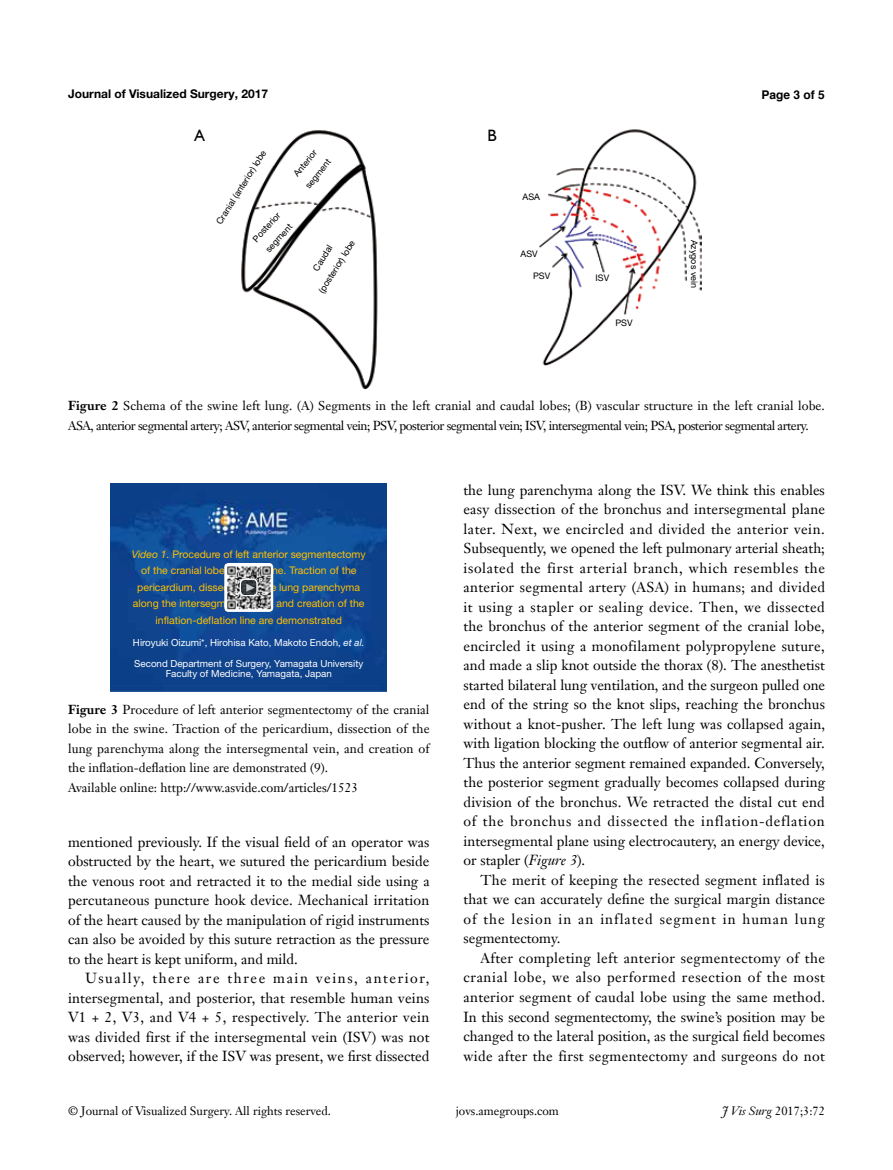
<style>
.page{position:relative;width:893px;height:1170px;background:#fff}
.page>*{position:absolute;margin:0;border:0;box-sizing:border-box;transform-origin:0 0}
.t1{font:16.5px "Humanist 521 BT";color:#000}
.t2{font:14.25px/19.5px "Janson Text LT";color:#000;text-align:justify}
.t3{font:12.75px/19.5px "Janson Text LT";color:#000}
.t4{font:12.75px/19.5px "Janson Text LT";letter-spacing:-.04em;color:#000}
.t5{font:12px "Janson Text LT";color:#000}
.t6{font:700 12px "Helvetica Neue LT Pro";color:#000}
.t7{font:700 12px "Helvetica";color:#000}
.t8{font:11.55px "Times New Roman";color:#fff}
.t9{font:10.5px/16.5px "Helvetica Neue LT Pro";color:#ffc000;text-align:center}
.t10{font:9.75px/20.5px "Helvetica Neue LT Pro";color:#fff}
.t11{font:9px/16.5px "Helvetica Neue LT Pro";color:#000}
.s1{font-weight:700}
.s2{font-style:italic}
</style>
<div class="page">
<img style="left:241px;top:130px;width:137px;height:260px">
<img style="left:539px;top:129px;width:163px;height:237px">
<img style="left:111px;top:483px;width:276px;height:208px">
<div style="left:224px;top:563px;width:49px;height:49px;background:#fff;border-radius:4px"></div>
<img style="left:225px;top:564px;width:46px;height:46px">
<svg style="left:240px;top:579px;width:17px;height:16px"></svg>
<div style="left:240px;top:579px;width:17px;height:16px;border:1px solid #fff;border-radius:4px"></div>
<p class="t6" style="left:68px;top:86px;width:202px">Journal of Visualized Surgery, 2017</p>
<p class="t1" style="left:194px;top:125px;width:12px">A</p>
<p class="t1" style="left:487px;top:125px;width:11px">B</p>
<p class="t11" style="left:211px;top:219px;width:87px;rotate:-58deg">Cranial (anterior) lobe</p>
<p class="t11" style="left:288px;top:171px;width:36px;rotate:-51deg">Anterior segment</p>
<p class="t11" style="left:248px;top:235px;width:38px;rotate:-48deg">Posterior segment</p>
<p class="t11" style="left:300px;top:279px;width:62px;text-align:center;rotate:-58deg">Caudal (posterior) lobe</p>
<p class="t11" style="left:523px;top:189px;width:19px">ASA</p>
<p class="t11" style="left:520px;top:245px;width:19px">ASV</p>
<p class="t11" style="left:533px;top:267px;width:19px">PSV</p>
<p class="t11" style="left:595px;top:269px;width:15px">ISV</p>
<p class="t11" style="left:615px;top:314px;width:19px">PSV</p>
<p class="t11" style="left:703px;top:239px;width:50px;rotate:90deg">Azygos vein</p>
<p class="t7" style="left:762px;top:85px;width:65px">Page 3 of 5</p>
<p class="t4" style="left:68px;top:396px;width:758px"><span class="s1">Figure 2</span> Schema of the swine left lung. (A) Segments in the left cranial and caudal lobes; (B) vascular structure in the left cranial lobe.<br>ASA, anterior segmental artery; ASV, anterior segmental vein; PSV, posterior segmental vein; ISV, intersegmental vein; PSA, posterior segmental artery.</p>
<p class="t9" style="left:132px;top:545px;width:235px"><span class="s2">Video 1.</span> Procedure of left anterior segmentectomy of the cranial lobe in the swine. Traction of the pericardium, dissection of the lung parenchyma along the intersegmental vein, and creation of the inflation-deflation line are demonstrated</p>
<p class="t10" style="left:133px;top:632px;width:233px">Hiroyuki Oizumi*, Hirohisa Kato, Makoto Endoh, <span class="s2">et al.<br></span>Second Department of Surgery, Yamagata University</p>
<p class="t10" style="left:166px;top:662px;width:168px">Faculty of Medicine, Yamagata, Japan</p>
<p class="t8" style="left:259px;top:581px;width:13px;rotate:90deg">▲</p>
<p class="t3" style="left:68px;top:699px;width:363px"><span class="s1">Figure 3</span> Procedure of left anterior segmentectomy of the cranial lobe in the swine. Traction of the pericardium, dissection of the lung parenchyma along the intersegmental vein, and creation of the inflation-deflation line are demonstrated (9).<br>Available online: http://www.asvide.com/articles/1523</p>
<p class="t2" style="left:68px;top:831px;width:363px">mentioned previously. If the visual field of an operator was obstructed by the heart, we sutured the pericardium beside the venous root and retracted it to the medial side using a percutaneous puncture hook device. Mechanical irritation of the heart caused by the manipulation of rigid instruments can also be avoided by this suture retraction as the pressure to the heart is kept uniform, and mild.</p>
<p class="t2" style="left:68px;top:968px;width:363px;text-indent:17px">Usually, there are three main veins, anterior, intersegmental, and posterior, that resemble human veins V1 + 2, V3, and V4 + 5, respectively. The anterior vein was divided first if the intersegmental vein (ISV) was not observed; however, if the ISV was present, we first dissected</p>
<p class="t2" style="left:463px;top:480px;width:363px">the lung parenchyma along the ISV. We think this enables easy dissection of the bronchus and intersegmental plane later. Next, we encircled and divided the anterior vein.<br>Subsequently, we opened the left pulmonary arterial sheath; isolated the first arterial branch, which resembles the anterior segmental artery (ASA) in humans; and divided it using a stapler or sealing device. Then, we dissected the bronchus of the anterior segment of the cranial lobe, encircled it using a monofilament polypropylene suture, and made a slip knot outside the thorax (8). The anesthetist started bilateral lung ventilation, and the surgeon pulled one end of the string so the knot slips, reaching the bronchus without a knot-pusher. The left lung was collapsed again, with ligation blocking the outflow of anterior segmental air.<br>Thus the anterior segment remained expanded. Conversely, the posterior segment gradually becomes collapsed during division of the bronchus. We retracted the distal cut end of the bronchus and dissected the inflation-deflation intersegmental plane using electrocautery, an energy device, or stapler (<span class="s2">Figure 3</span>).</p>
<p class="t2" style="left:463px;top:870px;width:363px;text-indent:17px">The merit of keeping the resected segment inflated is that we can accurately define the surgical margin distance of the lesion in an inflated segment in human lung segmentectomy.</p>
<p class="t2" style="left:463px;top:948px;width:363px;text-indent:17px">After completing left anterior segmentectomy of the cranial lobe, we also performed resection of the most anterior segment of caudal lobe using the same method.<br>In this second segmentectomy, the swine’s position may be changed to the lateral position, as the surgical field becomes wide after the first segmentectomy and surgeons do not</p>
<p class="t5" style="left:68px;top:1103px;width:264px">© Journal of Visualized Surgery. All rights reserved.</p>
<p class="t5" style="left:456px;top:1103px;width:105px">jovs.amegroups.com</p>
<p class="t5" style="left:722px;top:1103px;width:104px"><span class="s2">J Vis Surg</span> 2017;3:72</p>
</div>
